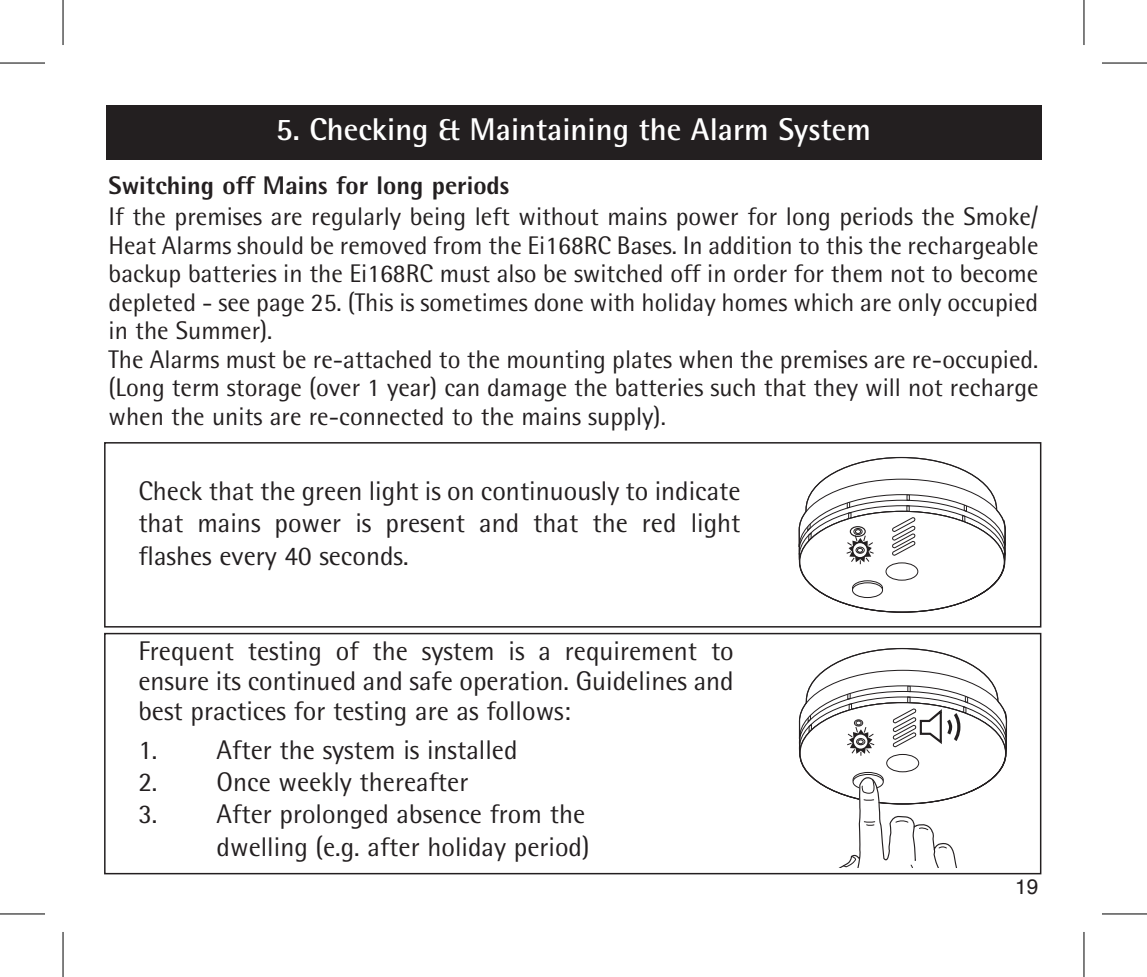
<style>
.page{position:relative;width:1147px;height:977px;background:#fff}
.page>*{position:absolute;margin:0;border:0;box-sizing:border-box;transform-origin:0 0}
.t1{font:700 31.5px "Rotis Semi Sans Std";color:#fff}
.t2{font:27px/32.4px "Rotis Semi Sans Std";color:#231f20;text-align:justify}
.t3{font:25.5px/28.5px "Rotis Semi Sans Std";color:#231f20}
.t4{font:800 25.5px "Rotis Semi Sans Std";color:#231f20}
.t5{font:21px "Helvetica";color:#231f20}
</style>
<div class="page">
<div style="left:106px;top:106px;width:935px;height:54px;background:#231f20"></div>
<div style="left:104px;top:442px;width:937px;height:185px;border:2px solid #231f20"></div>
<div style="left:104px;top:632px;width:937px;height:242px;border:2px solid #231f20"></div>
<svg style="left:798px;top:648px;width:209px;height:219px"></svg>
<svg style="left:798px;top:457px;width:207px;height:155px"></svg>
<div style="left:849px;top:526px;width:16px;height:11px;border:1px solid #231f20;border-radius:50%"></div>
<hr style="left:0;top:62px;width:45px;height:2px;background:#000">
<hr style="left:1101px;top:62px;width:45px;height:2px;background:#000">
<hr style="left:0;top:913px;width:45px;height:1px;background:#000">
<hr style="left:1101px;top:913px;width:45px;height:1px;background:#000">
<hr style="left:62px;top:0;width:2px;height:45px;background:#000">
<hr style="left:62px;top:931px;width:2px;height:45px;background:#000">
<hr style="left:1083px;top:0;width:1px;height:45px;background:#000">
<hr style="left:1083px;top:931px;width:1px;height:45px;background:#000">
<p class="t1" style="left:276px;top:110px;width:596px">5. Checking &amp; Maintaining the Alarm System</p>
<p class="t4" style="left:109px;top:169px;width:402px">Switching off Mains for long periods</p>
<p class="t3" style="left:109px;top:202px;width:931px">If the premises are regularly being left without mains power for long periods the Smoke/ Heat Alarms should be removed from the Ei168RC Bases. In addition to this the rechargeable backup batteries in the Ei168RC must also be switched off in order for them not to become depleted - see page 25. (This is sometimes done with holiday homes which are only occupied in the Summer).<br>The Alarms must be re-attached to the mounting plates when the premises are re-occupied. (Long term storage (over 1 year) can damage the batteries such that they will not recharge when the units are re-connected to the mains supply).</p>
<p class="t2" style="left:138px;top:474px;width:604px">Check that the green light is on continuously to indicate that mains power is present and that the red light flashes every 40 seconds.</p>
<p class="t2" style="left:138px;top:636px;width:597px;line-height:30px">Frequent testing of the system is a requirement to ensure its continued and safe operation. Guidelines and best practices for testing are as follows:</p>
<p class="t2" style="left:138px;top:733px;width:381px">1. After the system is installed</p>
<p class="t2" style="left:138px;top:765px;width:331px">2. Once weekly thereafter</p>
<p class="t2" style="left:138px;top:798px;width:453px;text-align:right">3. After prolonged absence from the dwelling (e.g. after holiday period)</p>
<p class="t5" style="left:1015px;top:870px;width:25px">19</p>
</div>
